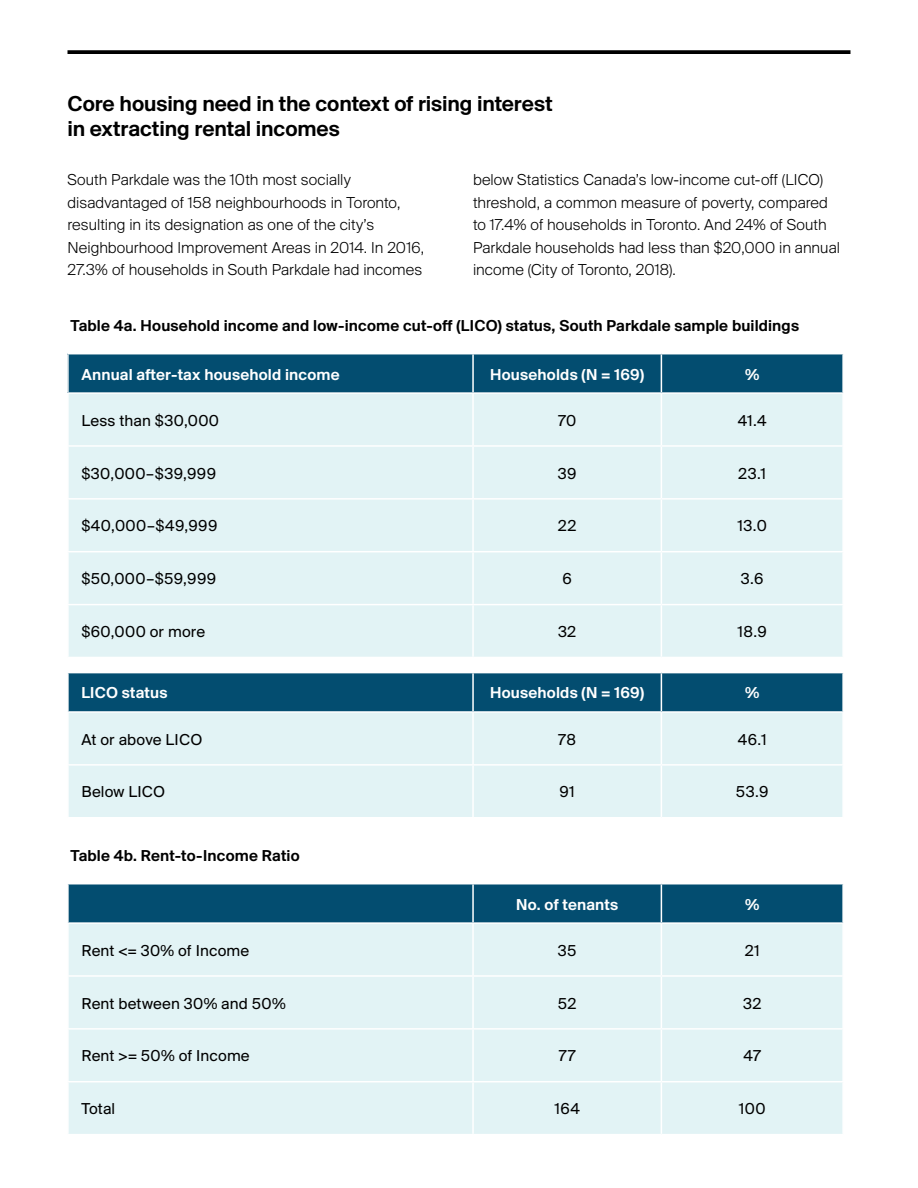
<style>
.page{position:relative;width:918px;height:1188px;background:#fff}
.page>*{position:absolute;margin:0;border:0;box-sizing:border-box;transform-origin:0 0}
.t1{font:22.5px/25.5px "Suisse BP Intl Antique";letter-spacing:-.005em;color:#000}
.t2{font:300 16.5px/22.5px "Suisse BP Intl";letter-spacing:.005em;color:#000}
.t3{font:16.5px "Suisse BP Intl";letter-spacing:.015em;color:#000}
.t4{font:16.5px "Suisse BP Intl Antique";letter-spacing:.01em;color:#000}
.t5{font:16.5px "Suisse BP Intl Antique";letter-spacing:.01em;color:#fff}
</style>
<div class="page">
<div style="left:68px;top:354px;width:405px;height:39px;background:#034d70"></div>
<div style="left:474px;top:354px;width:368px;height:38px;background:#034d70"></div>
<div style="left:69px;top:394px;width:773px;height:263px;background:#e2f3f5"></div>
<hr style="left:472px;top:394px;width:2px;height:51px;background:#fff">
<hr style="left:661px;top:394px;width:1px;height:51px;background:#fff">
<hr style="left:67px;top:445px;width:406px;height:2px;background:#fff">
<hr style="left:473px;top:445px;width:188px;height:2px;background:#fff">
<hr style="left:472px;top:447px;width:2px;height:51px;background:#fff">
<hr style="left:661px;top:445px;width:183px;height:2px;background:#fff">
<hr style="left:661px;top:447px;width:1px;height:51px;background:#fff">
<hr style="left:67px;top:498px;width:406px;height:2px;background:#fff">
<hr style="left:473px;top:498px;width:188px;height:2px;background:#fff">
<hr style="left:472px;top:500px;width:2px;height:51px;background:#fff">
<hr style="left:661px;top:498px;width:183px;height:2px;background:#fff">
<hr style="left:661px;top:500px;width:1px;height:51px;background:#fff">
<hr style="left:67px;top:551px;width:406px;height:1px;background:#fff">
<hr style="left:473px;top:551px;width:188px;height:1px;background:#fff">
<hr style="left:472px;top:552px;width:2px;height:52px;background:#fff">
<hr style="left:661px;top:551px;width:183px;height:1px;background:#fff">
<hr style="left:661px;top:552px;width:1px;height:52px;background:#fff">
<hr style="left:67px;top:604px;width:406px;height:1px;background:#fff">
<hr style="left:473px;top:604px;width:188px;height:1px;background:#fff">
<hr style="left:472px;top:605px;width:2px;height:52px;background:#fff">
<hr style="left:661px;top:604px;width:183px;height:1px;background:#fff">
<hr style="left:661px;top:605px;width:1px;height:52px;background:#fff">
<hr style="left:661px;top:354px;width:1px;height:38px;background:#fff">
<hr style="left:67px;top:354px;width:2px;height:38px;background:#fff">
<hr style="left:472px;top:354px;width:2px;height:38px;background:#fff">
<hr style="left:67px;top:392px;width:406px;height:2px;background:#fff">
<div style="left:69px;top:673px;width:773px;height:38px;background:#034d70"></div>
<div style="left:69px;top:713px;width:773px;height:104px;background:#e2f3f5"></div>
<hr style="left:472px;top:673px;width:2px;height:38px;background:#fff">
<hr style="left:661px;top:673px;width:1px;height:38px;background:#fff">
<hr style="left:472px;top:713px;width:2px;height:51px;background:#fff">
<hr style="left:661px;top:713px;width:1px;height:51px;background:#fff">
<hr style="left:67px;top:764px;width:406px;height:2px;background:#fff">
<hr style="left:473px;top:764px;width:188px;height:2px;background:#fff">
<hr style="left:472px;top:766px;width:2px;height:51px;background:#fff">
<hr style="left:661px;top:764px;width:183px;height:2px;background:#fff">
<hr style="left:661px;top:766px;width:1px;height:51px;background:#fff">
<div style="left:69px;top:884px;width:773px;height:38px;background:#034d70"></div>
<div style="left:69px;top:924px;width:773px;height:210px;background:#e2f3f5"></div>
<hr style="left:472px;top:884px;width:2px;height:38px;background:#fff">
<hr style="left:661px;top:884px;width:1px;height:38px;background:#fff">
<hr style="left:472px;top:924px;width:2px;height:51px;background:#fff">
<hr style="left:661px;top:924px;width:1px;height:51px;background:#fff">
<hr style="left:67px;top:975px;width:406px;height:2px;background:#fff">
<hr style="left:473px;top:975px;width:188px;height:2px;background:#fff">
<hr style="left:472px;top:977px;width:2px;height:51px;background:#fff">
<hr style="left:661px;top:975px;width:183px;height:2px;background:#fff">
<hr style="left:661px;top:977px;width:1px;height:51px;background:#fff">
<hr style="left:67px;top:1028px;width:406px;height:2px;background:#fff">
<hr style="left:473px;top:1028px;width:188px;height:2px;background:#fff">
<hr style="left:472px;top:1030px;width:2px;height:51px;background:#fff">
<hr style="left:661px;top:1028px;width:183px;height:2px;background:#fff">
<hr style="left:661px;top:1030px;width:1px;height:51px;background:#fff">
<hr style="left:67px;top:1081px;width:406px;height:1px;background:#fff">
<hr style="left:473px;top:1081px;width:188px;height:1px;background:#fff">
<hr style="left:472px;top:1082px;width:2px;height:52px;background:#fff">
<hr style="left:661px;top:1081px;width:183px;height:1px;background:#fff">
<hr style="left:661px;top:1082px;width:1px;height:52px;background:#fff">
<svg style="left:68px;top:50px;width:782px;height:4px;background:#0f0f0f"></svg>
<p class="t1" style="left:68px;top:90px;width:487px">Core housing need in the context of rising interest in extracting rental incomes</p>
<p class="t2" style="left:68px;top:168px;width:358px">South Parkdale was the 10th most socially disadvantaged of 158 neighbourhoods in Toronto, resulting in its designation as one of the city’s Neighbourhood Improvement Areas in 2014. In 2016, 27.3% of households in South Parkdale had incomes</p>
<p class="t2" style="left:473px;top:168px;width:369px">below Statistics Canada’s low-income cut-off (LICO) threshold, a common measure of poverty, compared to 17.4% of households in Toronto. And 24% of South Parkdale households had less than $20,000 in annual income (City of Toronto, 2018).</p>
<p class="t4" style="left:70px;top:315px;width:730px">Table 4a. Household income and low-income cut-off (LICO) status, South Parkdale sample buildings</p>
<p class="t5" style="left:81px;top:364px;width:260px">Annual after-tax household income</p>
<p class="t5" style="left:490px;top:364px;width:156px">Households (N = 169)</p>
<p class="t5" style="left:745px;top:364px;width:16px">%</p>
<p class="t3" style="left:81px;top:410px;width:139px">Less than $30,000</p>
<p class="t3" style="left:558px;top:410px;width:20px">70</p>
<p class="t3" style="left:738px;top:410px;width:30px">41.4</p>
<p class="t3" style="left:81px;top:463px;width:136px">$30,000–$39,999</p>
<p class="t3" style="left:558px;top:463px;width:20px">39</p>
<p class="t3" style="left:738px;top:463px;width:29px">23.1</p>
<p class="t3" style="left:81px;top:516px;width:138px">$40,000–$49,999</p>
<p class="t3" style="left:558px;top:516px;width:20px">22</p>
<p class="t3" style="left:738px;top:516px;width:31px">13.0</p>
<p class="t3" style="left:81px;top:569px;width:136px">$50,000–$59,999</p>
<p class="t3" style="left:562px;top:569px;width:11px">6</p>
<p class="t3" style="left:741px;top:569px;width:24px">3.6</p>
<p class="t3" style="left:81px;top:622px;width:125px">$60,000 or more</p>
<p class="t3" style="left:558px;top:622px;width:20px">32</p>
<p class="t3" style="left:738px;top:622px;width:31px">18.9</p>
<p class="t5" style="left:81px;top:683px;width:88px">LICO status</p>
<p class="t5" style="left:490px;top:683px;width:156px">Households (N = 169)</p>
<p class="t5" style="left:745px;top:683px;width:16px">%</p>
<p class="t3" style="left:81px;top:729px;width:122px">At or above LICO</p>
<p class="t3" style="left:558px;top:729px;width:19px">78</p>
<p class="t3" style="left:738px;top:729px;width:30px">46.1</p>
<p class="t3" style="left:81px;top:782px;width:85px">Below LICO</p>
<p class="t3" style="left:560px;top:782px;width:17px">91</p>
<p class="t3" style="left:736px;top:782px;width:34px">53.9</p>
<p class="t4" style="left:70px;top:846px;width:231px">Table 4b. Rent-to-Income Ratio</p>
<p class="t5" style="left:516px;top:894px;width:104px">No. of tenants</p>
<p class="t5" style="left:745px;top:894px;width:16px">%</p>
<p class="t3" style="left:81px;top:941px;width:169px">Rent &lt;= 30% of Income</p>
<p class="t3" style="left:558px;top:941px;width:20px">35</p>
<p class="t3" style="left:745px;top:941px;width:17px">21</p>
<p class="t3" style="left:81px;top:993px;width:206px">Rent between 30% and 50%</p>
<p class="t3" style="left:558px;top:993px;width:20px">52</p>
<p class="t3" style="left:743px;top:993px;width:20px">32</p>
<p class="t3" style="left:81px;top:1046px;width:170px">Rent &gt;= 50% of Income</p>
<p class="t3" style="left:559px;top:1046px;width:18px">77</p>
<p class="t3" style="left:744px;top:1046px;width:19px">47</p>
<p class="t3" style="left:81px;top:1099px;width:35px">Total</p>
<p class="t3" style="left:555px;top:1099px;width:27px">164</p>
<p class="t3" style="left:739px;top:1099px;width:28px">100</p>
</div>
